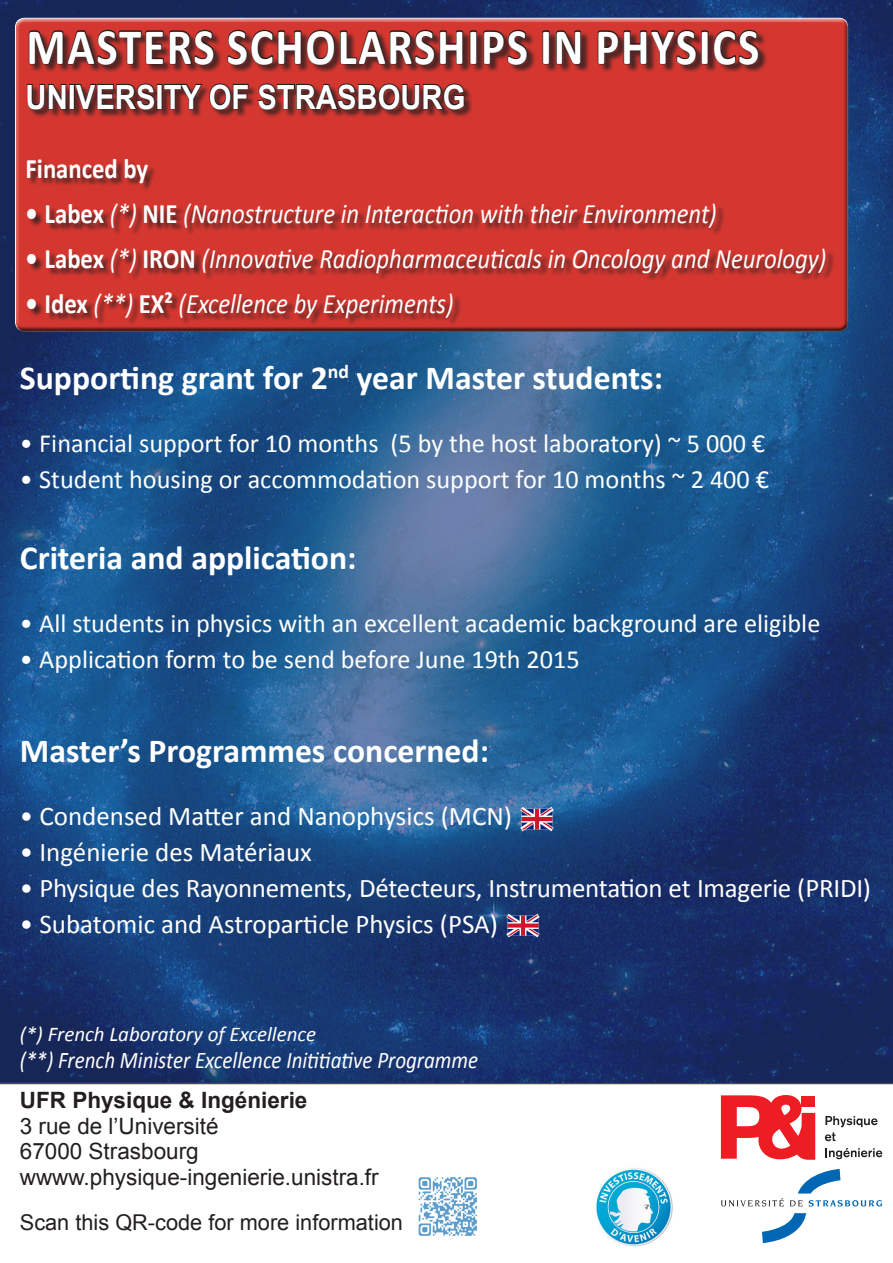
<style>
.page{position:relative;width:893px;height:1263px;background:#fff}
.page>*{position:absolute;margin:0;border:0;box-sizing:border-box;transform-origin:0 0}
.t1{font:700 51.3px "Calibri";letter-spacing:.04em;color:#fff;scale:.88 1}
.t2{font:700 33.75px "Calibri";color:#fff}
.t3{font:700 33.38px "Arial";color:#fff;scale:.88 1}
.t4{font:italic 28.2px "Calibri";color:#fff;scale:.88 1}
.t5{font:700 28.2px "Calibri";color:#fff;scale:.88 1}
.t6{font:27px "Calibri";letter-spacing:-.005em;color:#fff}
.t7{font:26.25px "Calibri";color:#fff}
.t8{font:italic 23.92px "Calibri";color:#fff;scale:.88 1}
.t9{font:22.5px "Arial";color:#231f20}
.t10{font:700 22.5px "Arial";color:#231f20}
.t11{font:21.75px "Arial";color:#231f20}
.t12{font:italic 21px "Calibri";color:#fff}
.s1{font-weight:700;font-style:normal}
</style>
<div class="page">
<img style="left:0;top:0;width:893px;height:1083px">
<svg style="left:0;top:1083px;width:893px;height:161px"></svg>
<svg style="left:762px;top:1213px;width:44px;height:30px"></svg>
<svg style="left:721px;top:1169px;width:161px;height:37px"></svg>
<svg style="left:825px;top:1116px;width:52px;height:25px"></svg>
<svg style="left:825px;top:1148px;width:57px;height:11px"></svg>
<svg style="left:721px;top:1095px;width:94px;height:65px"></svg>
<div style="left:15px;top:20px;width:834px;height:313px;background:#231f20;opacity:.75"></div>
<div style="left:28px;top:31px;width:807px;height:296px;background:#231f20;opacity:.75"></div>
<svg style="left:28px;top:27px;width:187px;height:39px;background:#812b28"></svg>
<svg style="left:226px;top:27px;width:302px;height:39px;background:#832b28"></svg>
<svg style="left:541px;top:29px;width:41px;height:36px"></svg>
<svg style="left:596px;top:29px;width:164px;height:37px;background:#812b28"></svg>
<svg style="left:26px;top:83px;width:41px;height:28px"></svg>
<div style="left:69px;top:84px;width:6px;height:25px;border:2px solid #231f20"></div>
<svg style="left:74px;top:83px;width:82px;height:28px;background:#6b2826"></svg>
<div style="left:157px;top:84px;width:6px;height:25px;border:2px solid #231f20"></div>
<svg style="left:163px;top:83px;width:86px;height:27px;background:#7e2b27"></svg>
<svg style="left:257px;top:83px;width:208px;height:28px;background:#712926"></svg>
<img style="left:594px;top:1166px;width:81px;height:80px">
<img style="left:416px;top:1176px;width:68px;height:66px">
<img style="left:519px;top:806px;width:37px;height:26px">
<img style="left:504px;top:912px;width:38px;height:27px">
<p class="t1" style="left:26px;top:14px;width:834px">MASTERS SCHOLARSHIPS IN PHYSICS</p>
<p class="t3" style="left:26px;top:75px;width:501px">UNIVERSITY OF STRASBOURG</p>
<p class="t5" style="left:26px;top:150px;width:141px">Financed by</p>
<p class="t4" style="left:26px;top:194px;width:787px"><span class="s1">• Labex</span> (*) <span class="s1">NIE</span> (Nanostructure in Interaction with their Environment)</p>
<p class="t4" style="left:26px;top:239px;width:912px"><span class="s1">• Labex</span> (*) <span class="s1">IRON</span> (Innovative Radiopharmaceuticals in Oncology and Neurology)</p>
<p class="t4" style="left:26px;top:284px;width:488px"><span class="s1">• Idex</span> (**) <span class="s1">EX²</span> (Excellence by Experiments)</p>
<p class="t2" style="left:20px;top:356px;width:645px">Supporting grant for 2<sup>nd</sup> year Master students:</p>
<p class="t7" style="left:20px;top:427px;width:747px">• Financial support for 10 months (5 by the host laboratory) ~ 5 000 €</p>
<p class="t7" style="left:20px;top:463px;width:751px">• Student housing or accommodation support for 10 months ~ 2 400 €</p>
<p class="t2" style="left:20px;top:536px;width:338px">Criteria and application:</p>
<p class="t7" style="left:20px;top:607px;width:802px">• All students in physics with an excellent academic background are eligible</p>
<p class="t7" style="left:20px;top:643px;width:561px">• Application form to be send before June 19th 2015</p>
<p class="t2" style="left:20px;top:730px;width:471px">Master’s Programmes concerned:</p>
<p class="t6" style="left:20px;top:799px;width:494px">• Condensed Matter and Nanophysics (MCN)</p>
<p class="t6" style="left:20px;top:835px;width:294px">• Ingénierie des Matériaux</p>
<p class="t6" style="left:20px;top:871px;width:853px">• Physique des Rayonnements, Détecteurs, Instrumentation et Imagerie (PRIDI)</p>
<p class="t6" style="left:20px;top:907px;width:480px">• Subatomic and Astroparticle Physics (PSA)</p>
<p class="t12" style="left:20px;top:1020px;width:298px">(*) French Laboratory of Excellence</p>
<p class="t8" style="left:20px;top:1044px;width:522px">(**) French Minister Excellence Inititiative Programme</p>
<p class="t10" style="left:20px;top:1085px;width:289px">UFR Physique &amp; Ingénierie</p>
<p class="t9" style="left:20px;top:1111px;width:200px">3 rue de l’Université</p>
<p class="t9" style="left:20px;top:1136px;width:180px">67000 Strasbourg</p>
<p class="t9" style="left:20px;top:1162px;width:360px">wwww.physique-ingenierie.unistra.fr</p>
<p class="t11" style="left:20px;top:1208px;width:385px">Scan this QR-code for more information</p>
</div>
